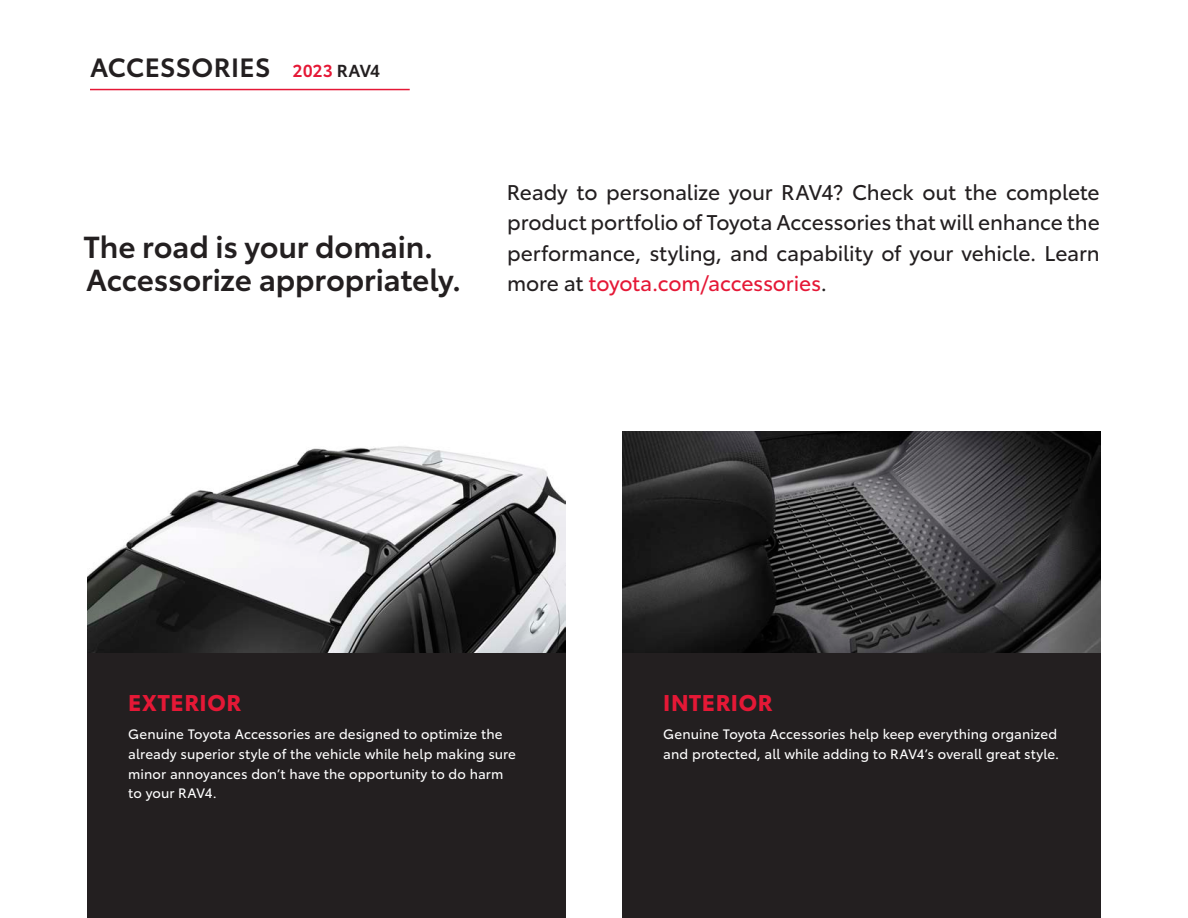
<style>
.page{position:relative;width:1188px;height:918px;background:#fff}
.page>*{position:absolute;margin:0;border:0;box-sizing:border-box;transform-origin:0 0}
.t1{font:600 30px/33px "Toyota Type";letter-spacing:-.005em;color:#231f20}
.t2{font:600 26.1px "Toyota Type";letter-spacing:.01em;color:#231f20}
.t3{font:700 22.5px "Toyota Type";letter-spacing:.025em;color:#e51836}
.t4{font:21px/30.5px "Toyota Type";letter-spacing:-.01em;color:#231f20;text-align:justify}
.t5{font:600 17.1px "Toyota Type";letter-spacing:-.01em;color:#e51836}
.t6{font:13.5px/19.6px "Toyota Type";letter-spacing:.005em;color:#fff}
.s1{color:#231f20}
.s2{color:#e51836}
</style>
<div class="page">
<hr style="left:90px;top:89px;width:320px;height:1px;background:#e51836">
<div style="left:622px;top:431px;width:479px;height:487px;background:#231f20"></div>
<div style="left:87px;top:653px;width:479px;height:265px;background:#231f20"></div>
<img style="left:87px;top:446px;width:479px;height:207px">
<img style="left:623px;top:431px;width:477px;height:222px">
<p class="t2" style="left:90px;top:47px;width:182px">ACCESSORIES</p>
<p class="t5" style="left:293px;top:58px;width:89px">2023 <span class="s1">RAV4</span></p>
<p class="t1" style="left:84px;top:228px;width:379px">The road is your domain.<br>Accessorize appropriately.</p>
<p class="t4" style="left:507px;top:175px;width:595px">Ready to personalize your RAV4? Check out the complete product portfolio of Toyota Accessories that will enhance the performance, styling, and capability of your vehicle. Learn more at <span class="s2">toyota.com/accessories</span>.</p>
<p class="t3" style="left:128px;top:685px;width:114px">EXTERIOR</p>
<p class="t6" style="left:128px;top:724px;width:389px">Genuine Toyota Accessories are designed to optimize the already superior style of the vehicle while help making sure minor annoyances don’t have the opportunity to do harm to your RAV4.</p>
<p class="t3" style="left:663px;top:685px;width:111px">INTERIOR</p>
<p class="t6" style="left:663px;top:724px;width:397px">Genuine Toyota Accessories help keep everything organized and protected, all while adding to RAV4’s overall great style.</p>
</div>
